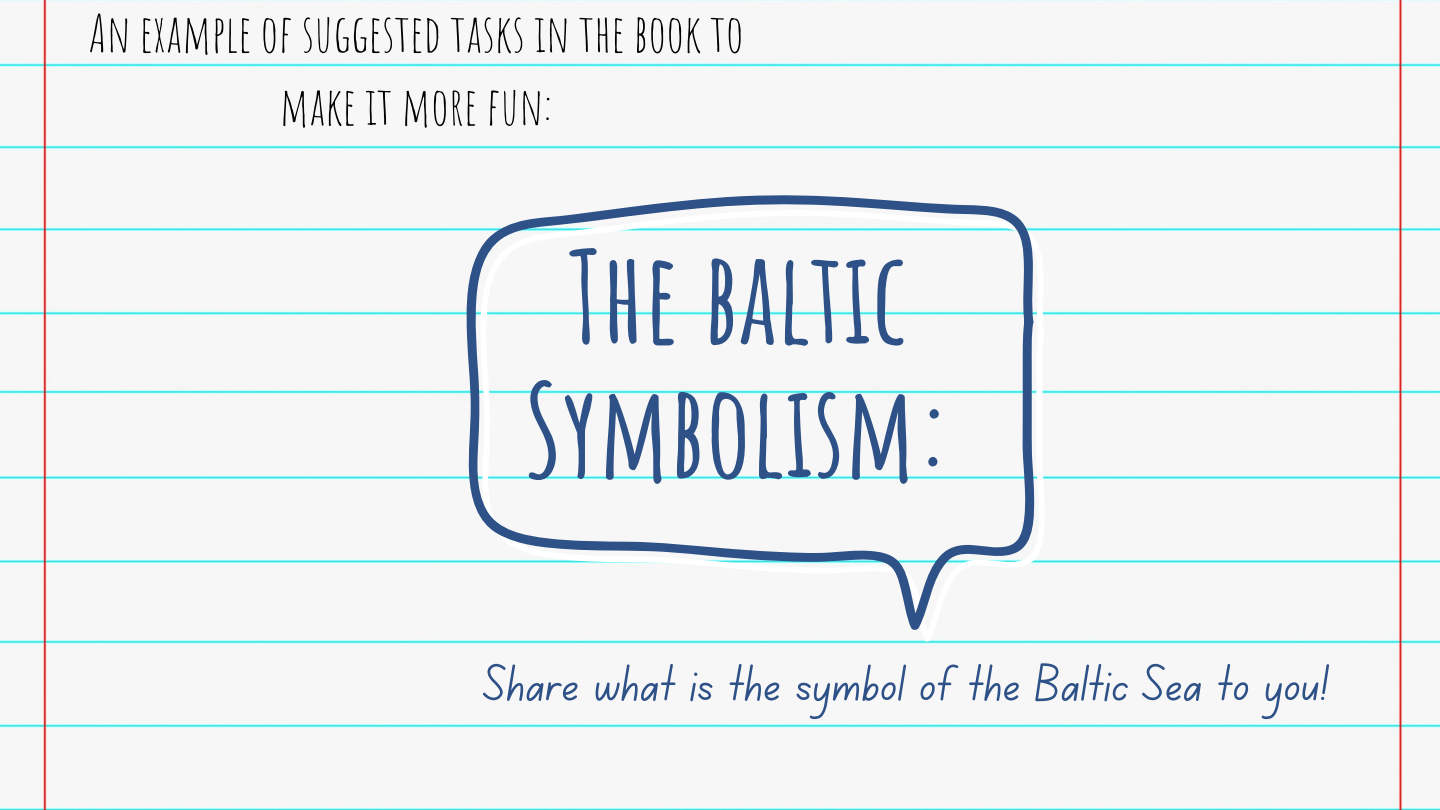
<style>
.page{position:relative;width:1440px;height:810px;background:#fff}
.page>*{position:absolute;margin:0;border:0;box-sizing:border-box;transform-origin:0 0}
.t1{font:700 126.5px/133.5px "Amatic SC";color:#2e5187;text-align:center}
.t2{font:52.7px "Canva School Font";color:#2e5187}
.t3{font:52px/72.8px "Amatic SC";color:#000;text-align:center}
</style>
<div class="page">
<img style="left:0;top:0;width:1440px;height:810px">
<svg style="left:480px;top:209px;width:565px;height:433px"></svg>
<svg style="left:467px;top:195px;width:568px;height:436px"></svg>
<p class="t3" style="left:88px;top:-4px;width:657px">An example of suggested tasks in the book to make it more fun:</p>
<p class="t1" style="left:524px;top:228px;width:430px">The baltic<br>Symbolism:</p>
<p class="t2" style="left:483px;top:660px;width:848px">Share what is the symbol of the Baltic Sea to you!</p>
</div>
